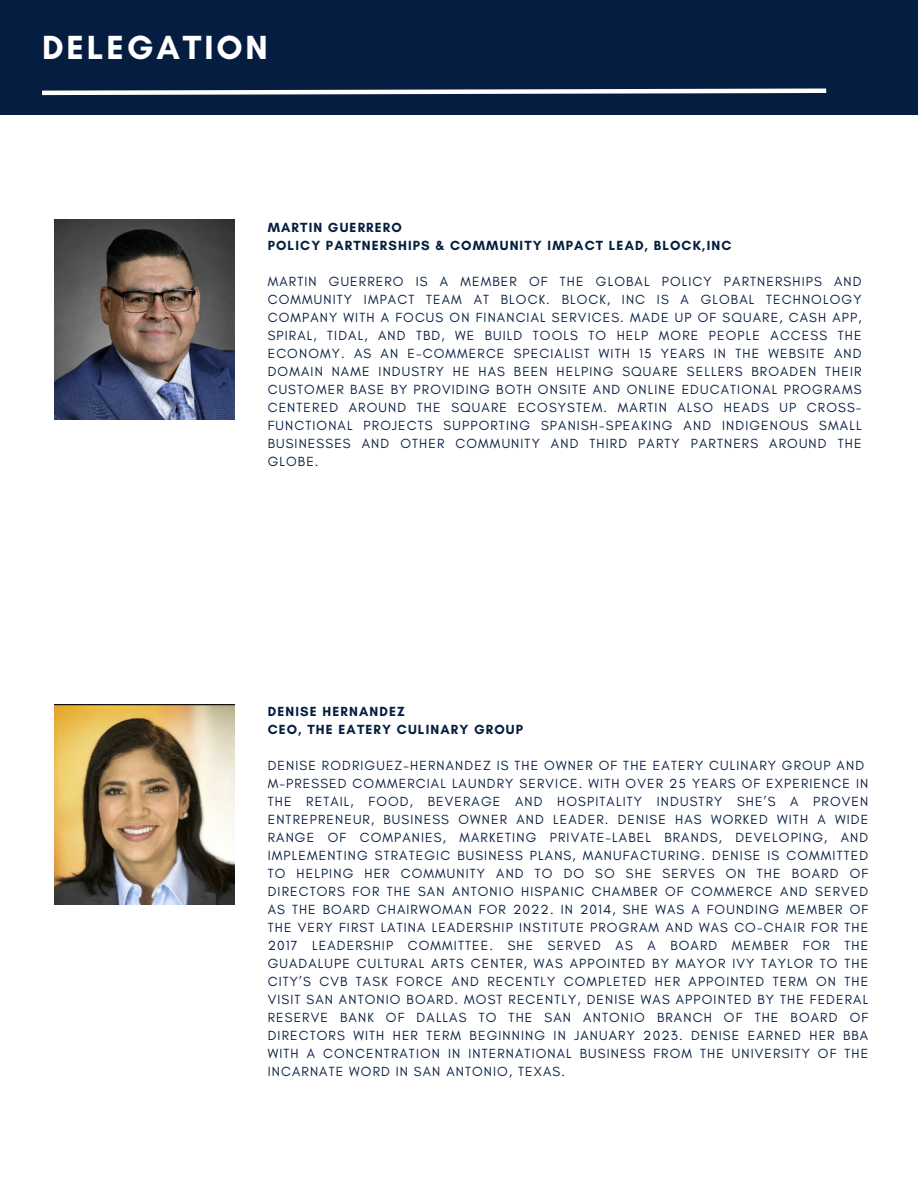
<style>
.page{position:relative;width:918px;height:1188px;background:#051d40}
.page>*{position:absolute;margin:0;border:0;box-sizing:border-box;transform-origin:0 0}
.t1{font:700 34.05px "Glacial Indifference";letter-spacing:.085em;color:#fff}
.t2{font:13.5px/18px "Glacial Indifference";letter-spacing:.085em;color:#051d40;text-align:justify}
.t3{font:700 13.5px "Glacial Indifference";letter-spacing:.085em;color:#051d40}
</style>
<div class="page">
<svg style="left:42px;top:88px;width:785px;height:8px"></svg>
<div style="left:0;top:115px;width:918px;height:1073px;background:#fff"></div>
<img style="left:55px;top:219px;width:180px;height:201px">
<img style="left:55px;top:704px;width:180px;height:200px">
<p class="t1" style="left:42px;top:27px;width:227px">DELEGATION</p>
<p class="t3" style="left:268px;top:219px;width:136px">MARTIN GUERRERO</p>
<p class="t3" style="left:268px;top:237px;width:465px">POLICY PARTNERSHIPS &amp; COMMUNITY IMPACT LEAD, BLOCK,INC</p>
<p class="t2" style="left:268px;top:272px;width:595px">MARTIN GUERRERO IS A MEMBER OF THE GLOBAL POLICY PARTNERSHIPS AND COMMUNITY IMPACT TEAM AT BLOCK. BLOCK, INC IS A GLOBAL TECHNOLOGY COMPANY WITH A FOCUS ON FINANCIAL SERVICES. MADE UP OF SQUARE, CASH APP, SPIRAL, TIDAL, AND TBD, WE BUILD TOOLS TO HELP MORE PEOPLE ACCESS THE ECONOMY. AS AN E-COMMERCE SPECIALIST WITH 15 YEARS IN THE WEBSITE AND DOMAIN NAME INDUSTRY HE HAS BEEN HELPING SQUARE SELLERS BROADEN THEIR CUSTOMER BASE BY PROVIDING BOTH ONSITE AND ONLINE EDUCATIONAL PROGRAMS CENTERED AROUND THE SQUARE ECOSYSTEM. MARTIN ALSO HEADS UP CROSS-FUNCTIONAL PROJECTS SUPPORTING SPANISH-SPEAKING AND INDIGENOUS SMALL BUSINESSES AND OTHER COMMUNITY AND THIRD PARTY PARTNERS AROUND THE GLOBE.</p>
<p class="t3" style="left:268px;top:703px;width:139px">DENISE HERNANDEZ</p>
<p class="t3" style="left:268px;top:721px;width:257px">CEO, THE EATERY CULINARY GROUP</p>
<p class="t2" style="left:268px;top:757px;width:598px">DENISE RODRIGUEZ-HERNANDEZ IS THE OWNER OF THE EATERY CULINARY GROUP AND</p>
<p class="t2" style="left:268px;top:775px;width:602px">M-PRESSED COMMERCIAL LAUNDRY SERVICE. WITH OVER 25 YEARS OF EXPERIENCE IN THE RETAIL, FOOD, BEVERAGE AND HOSPITALITY INDUSTRY SHE’S A PROVEN ENTREPRENEUR, BUSINESS OWNER AND LEADER. DENISE HAS WORKED WITH A WIDE RANGE OF COMPANIES, MARKETING PRIVATE-LABEL BRANDS, DEVELOPING, AND IMPLEMENTING STRATEGIC BUSINESS PLANS, MANUFACTURING. DENISE IS COMMITTED TO HELPING HER COMMUNITY AND TO DO SO SHE SERVES ON THE BOARD OF DIRECTORS FOR THE SAN ANTONIO HISPANIC CHAMBER OF COMMERCE AND SERVED AS THE BOARD CHAIRWOMAN FOR 2022. IN 2014, SHE WAS A FOUNDING MEMBER OF THE VERY FIRST LATINA LEADERSHIP INSTITUTE PROGRAM AND WAS CO-CHAIR FOR THE 2017 LEADERSHIP COMMITTEE. SHE SERVED AS A BOARD MEMBER FOR THE GUADALUPE CULTURAL ARTS CENTER, WAS APPOINTED BY MAYOR IVY TAYLOR TO THE CITY’S CVB TASK FORCE AND RECENTLY COMPLETED HER APPOINTED TERM ON THE VISIT SAN ANTONIO BOARD. MOST RECENTLY, DENISE WAS APPOINTED BY THE FEDERAL RESERVE BANK OF DALLAS TO THE SAN ANTONIO BRANCH OF THE BOARD OF DIRECTORS WITH HER TERM BEGINNING IN JANUARY 2023. DENISE EARNED HER BBA WITH A CONCENTRATION IN INTERNATIONAL BUSINESS FROM THE UNIVERSITY OF THE INCARNATE WORD IN SAN ANTONIO, TEXAS.</p>
</div>
